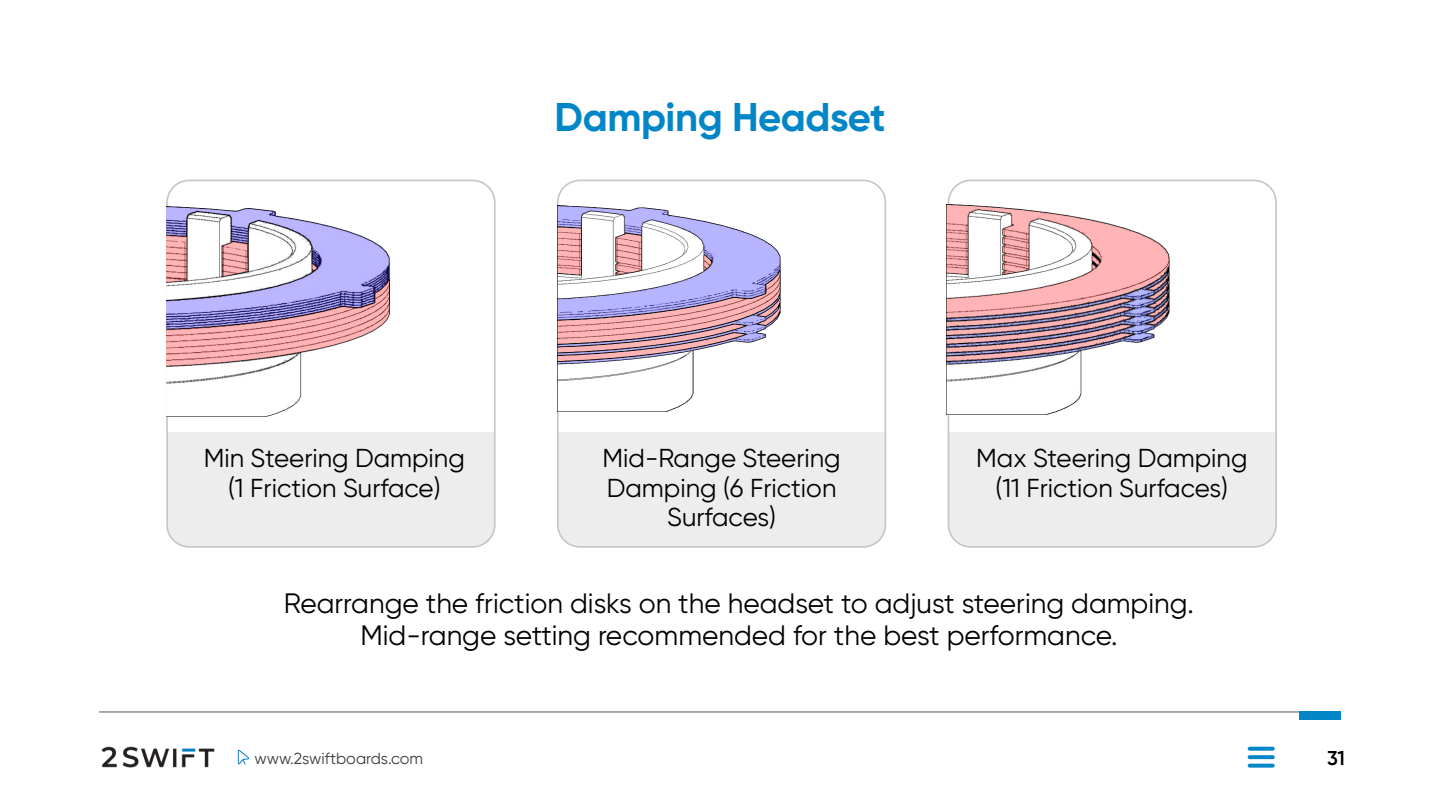
<style>
.page{position:relative;width:1440px;height:811px;background:#fff}
.page>*{position:absolute;margin:0;border:0;box-sizing:border-box;transform-origin:0 0}
.t1{font:700 40px "Gilroy";letter-spacing:-.01em;color:#0286c8}
.t2{font:28px/32px "Gilroy";color:#000;text-align:center}
.t3{font:25.8px/29.6px "Gilroy";color:#000;text-align:center}
.t4{font:600 20px "Gilroy";color:#000}
.t5{font:16px "Gilroy";color:#3c3c3b}
</style>
<div class="page">
<img style="left:101px;top:746px;width:114px;height:22px">
<hr style="left:99px;top:711px;width:1242px;height:1px;background:#575756">
<div style="left:1299px;top:711px;width:42px;height:9px;background:#0286c8"></div>
<svg style="left:238px;top:749px;width:11px;height:15px"></svg>
<svg style="left:1248px;top:746px;width:27px;height:4px"></svg>
<svg style="left:1248px;top:755px;width:27px;height:4px"></svg>
<svg style="left:1248px;top:763px;width:27px;height:4px"></svg>
<div style="left:167px;top:433px;width:328px;height:114px;background:#ededed"></div>
<div style="left:166px;top:179px;width:330px;height:369px;border:2px solid #c6c6c6;border-radius:22px"></div>
<div style="left:558px;top:433px;width:327px;height:114px;background:#ededed"></div>
<div style="left:557px;top:179px;width:329px;height:369px;border:2px solid #c6c6c6;border-radius:22px"></div>
<div style="left:948px;top:433px;width:328px;height:114px;background:#ededed"></div>
<div style="left:948px;top:179px;width:329px;height:369px;border:2px solid #c6c6c6;border-radius:22px"></div>
<img style="left:947px;top:204px;width:223px;height:210px">
<img style="left:558px;top:205px;width:223px;height:206px">
<img style="left:166px;top:206px;width:223px;height:210px">
<h1 class="t1" style="left:555px;top:92px;width:332px">Damping Headset</h1>
<p class="t3" style="left:204px;top:443px;width:262px">Min Steering Damping (1 Friction Surface)</p>
<p class="t3" style="left:602px;top:443px;width:240px">Mid-Range Steering<br>Damping (6 Friction<br>Surfaces)</p>
<p class="t3" style="left:976px;top:443px;width:273px">Max Steering Damping (11 Friction Surfaces)</p>
<p class="t2" style="left:284px;top:586px;width:912px">Rearrange the friction disks on the headset to adjust steering damping.<br>Mid-range setting recommended for the best performance.</p>
<p class="t5" style="left:255px;top:748px;width:170px">www.2swiftboards.com</p>
<p class="t4" style="left:1327px;top:745px;width:19px">31</p>
</div>
